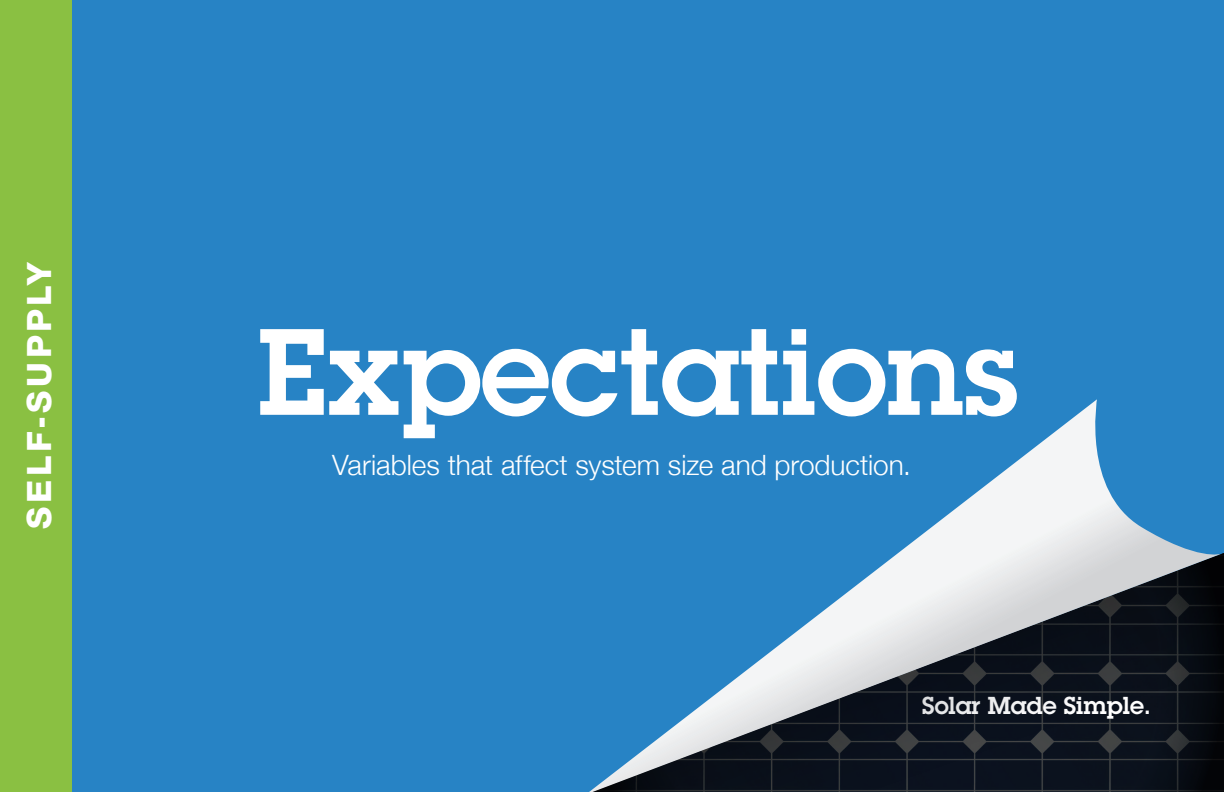
<style>
.page{position:relative;width:1224px;height:792px;background:#2783c5}
.page>*{position:absolute;margin:0;border:0;box-sizing:border-box;transform-origin:0 0}
.t1{font:600 120px "Lubalin Graph";color:#fff}
.t2{font:36px "Nimbus San Nov Hea";letter-spacing:.095em;color:#fff}
.t3{font:300 28px "Helvetica Neue";color:#fff}
.t4{font:600 24px "Lubalin Graph";color:#fff}
</style>
<div class="page">
<svg style="left:908px;top:399px;width:268px;height:146px"></svg>
<svg style="left:589px;top:545px;width:635px;height:247px"></svg>
<div style="left:0;top:0;width:72px;height:792px;background:#8ac042"></div>
<p class="t2" style="left:18px;top:529px;width:270px;rotate:-90deg">SELF-SUPPLY</p>
<p class="t1" style="left:258px;top:293px;width:762px">Expectations</p>
<p class="t3" style="left:332px;top:442px;width:580px">Variables that affect system size and production.</p>
<p class="t4" style="left:922px;top:689px;width:230px">Solar Made Simple.</p>
</div>
